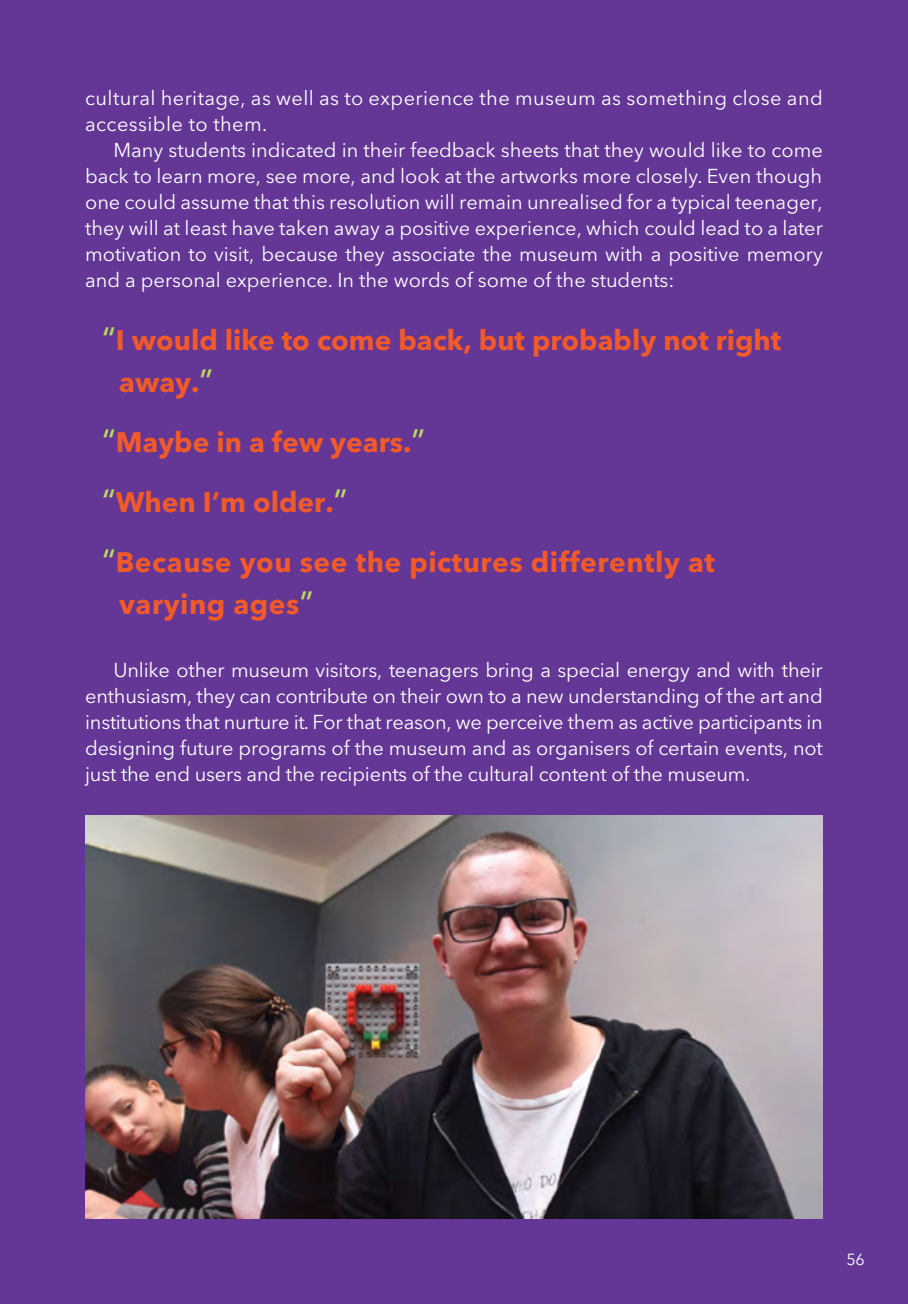
<style>
.page{position:relative;width:908px;height:1304px;background:#fff}
.page>*{position:absolute;margin:0;border:0;box-sizing:border-box;transform-origin:0 0}
.t1{font:700 28px/42px "Avenir Next LT Pro";color:#f15a29}
.t2{font:700 28px/42px "Avenir Next LT Pro";letter-spacing:.02em;color:#f15a29}
.t3{font:20px/26px "Avenir Next LT Pro";color:#fff;text-align:justify}
.t4{font:20px/26px "Avenir Next LT Pro";letter-spacing:.02em;color:#fff}
.t5{font:16px "Avenir Next LT Pro";color:#fff}
.s1{font-weight:500;font-size:32px;color:#bcd85f}
</style>
<div class="page">
<div style="left:0;top:0;width:907px;height:1304px;background:#643695"></div>
<img style="left:85px;top:815px;width:737px;height:404px">
<p class="t4" style="left:85px;top:84px;width:738px">cultural heritage, as well as to experience the museum as something close and accessible to them.</p>
<p class="t3" style="left:85px;top:136px;width:739px;text-indent:28px">Many students indicated in their feedback sheets that they would like to come back to learn more, see more, and look at the artworks more closely. Even though one could assume that this resolution will remain unrealised for a typical teenager, they will at least have taken away a positive experience, which could lead to a later motivation to visit, because they associate the museum with a positive memory and a personal experience. In the words of some of the students:</p>
<h1 class="t1" style="left:119px;top:319px;width:663px;text-indent:-17px"><span class="s1">“</span>I would like to come back, but probably not right away.<span class="s1">”</span></h1>
<h1 class="t1" style="left:102px;top:412px;width:324px;line-height:59.8px"><span class="s1">“</span>Maybe in a few years.<span class="s1">” “</span>When I’m older.<span class="s1">”</span></h1>
<h1 class="t2" style="left:119px;top:541px;width:597px;text-indent:-17px"><span class="s1">“</span>Because you see the pictures differently at varying ages<span class="s1">”</span></h1>
<p class="t3" style="left:85px;top:656px;width:739px;text-indent:28px">Unlike other museum visitors, teenagers bring a special energy and with their enthusiasm, they can contribute on their own to a new understanding of the art and institutions that nurture it. For that reason, we perceive them as active participants in designing future programs of the museum and as organisers of certain events, not just the end users and the recipients of the cultural content of the museum.</p>
<p class="t5" style="left:845px;top:1246px;width:20px">56</p>
</div>
